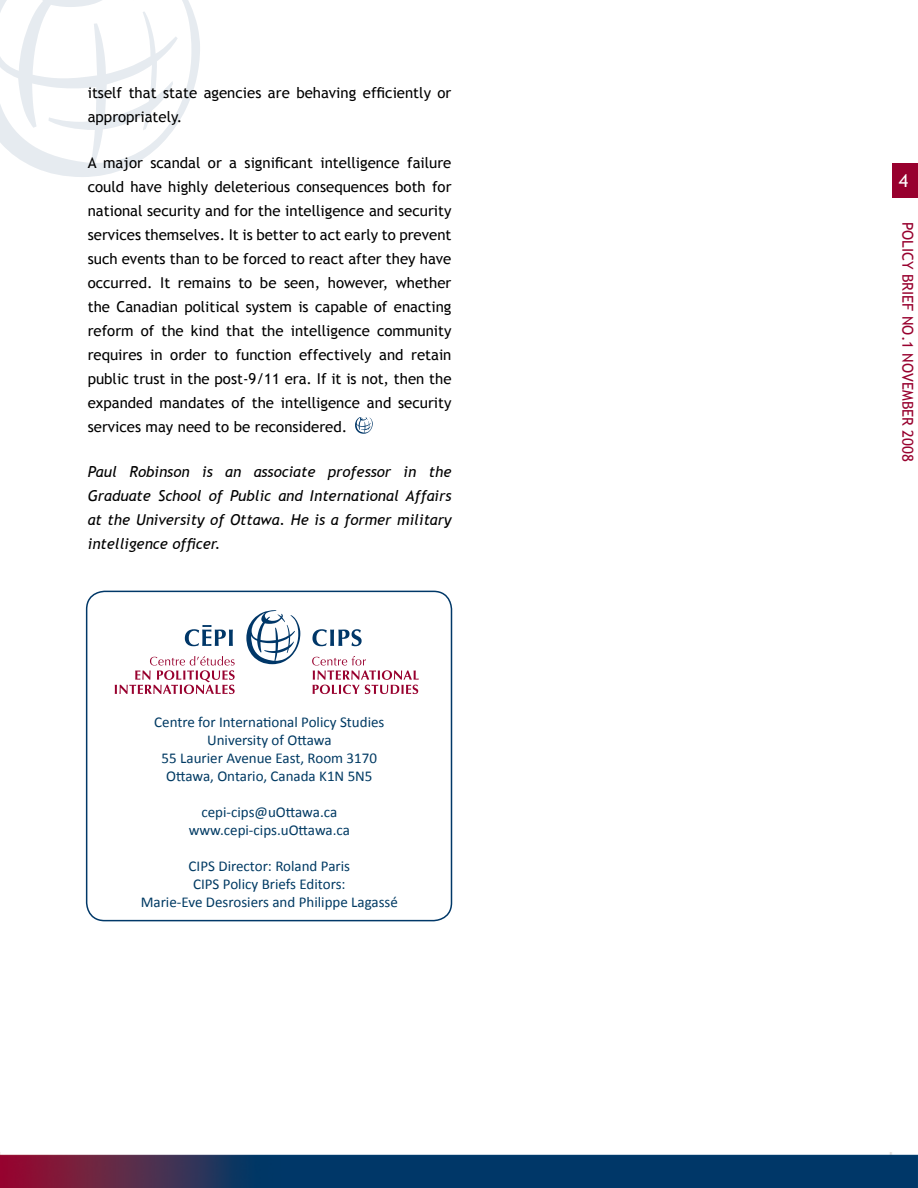
<style>
.page{position:relative;width:918px;height:1188px;background:#fff}
.page>*{position:absolute;margin:0;border:0;box-sizing:border-box;transform-origin:0 0}
.t1{font:18px "Trebuchet MS";color:#fff}
.t2{font:15px/24px "Trebuchet MS";color:#000}
.t3{font:15px/18px "Calibri";color:#003a63;text-align:center}
.t4{font:italic 15px/24px "Trebuchet MS";color:#000;text-align:justify}
.t5{font:15px "Trebuchet MS";color:#98002e}
</style>
<div class="page">
<div style="left:892px;top:163px;width:26px;height:34px;background:#98002e"></div>
<svg style="left:0;top:0;width:200px;height:177px"></svg>
<img style="left:0;top:1152px;width:918px;height:36px">
<div style="left:86px;top:591px;width:366px;height:330px;border:2px solid #003868;border-radius:18px"></div>
<svg style="left:91px;top:591px;width:353px;height:104px"></svg>
<svg style="left:355px;top:417px;width:18px;height:17px"></svg>
<p class="t2" style="left:88px;top:81px;width:365px">itself that state agencies are behaving efficiently or appropriately.</p>
<p class="t2" style="left:88px;top:151px;width:365px;text-align:justify">A major scandal or a significant intelligence failure could have highly deleterious consequences both for national security and for the intelligence and security services themselves. It is better to act early to prevent such events than to be forced to react after they have occurred. It remains to be seen, however, whether the Canadian political system is capable of enacting reform of the kind that the intelligence community requires in order to function effectively and retain public trust in the post-9/11 era. If it is not, then the expanded mandates of the intelligence and security services may need to be reconsidered.</p>
<p class="t4" style="left:88px;top:460px;width:365px">Paul Robinson is an associate professor in the Graduate School of Public and International Affairs at the University of Ottawa. He is a former military intelligence officer.</p>
<p class="t3" style="left:154px;top:712px;width:232px">Centre for International Policy Studies<br>University of Ottawa<br>55 Laurier Avenue East, Room 3170<br>Ottawa, Ontario, Canada K1N 5N5</p>
<p class="t3" style="left:189px;top:802px;width:163px">cepi-cips@uOttawa.ca www.cepi-cips.uOttawa.ca</p>
<p class="t3" style="left:141px;top:856px;width:259px">CIPS Director: Roland Paris<br>CIPS Policy Briefs Editors:<br>Marie-Eve Desrosiers and Philippe Lagassé</p>
<p class="t1" style="left:899px;top:170px;width:11px">4</p>
<p class="t5" style="left:917px;top:222px;width:241px;rotate:90deg">POLICY BRIEF NO.1 NOVEMBER 2008</p>
</div>
